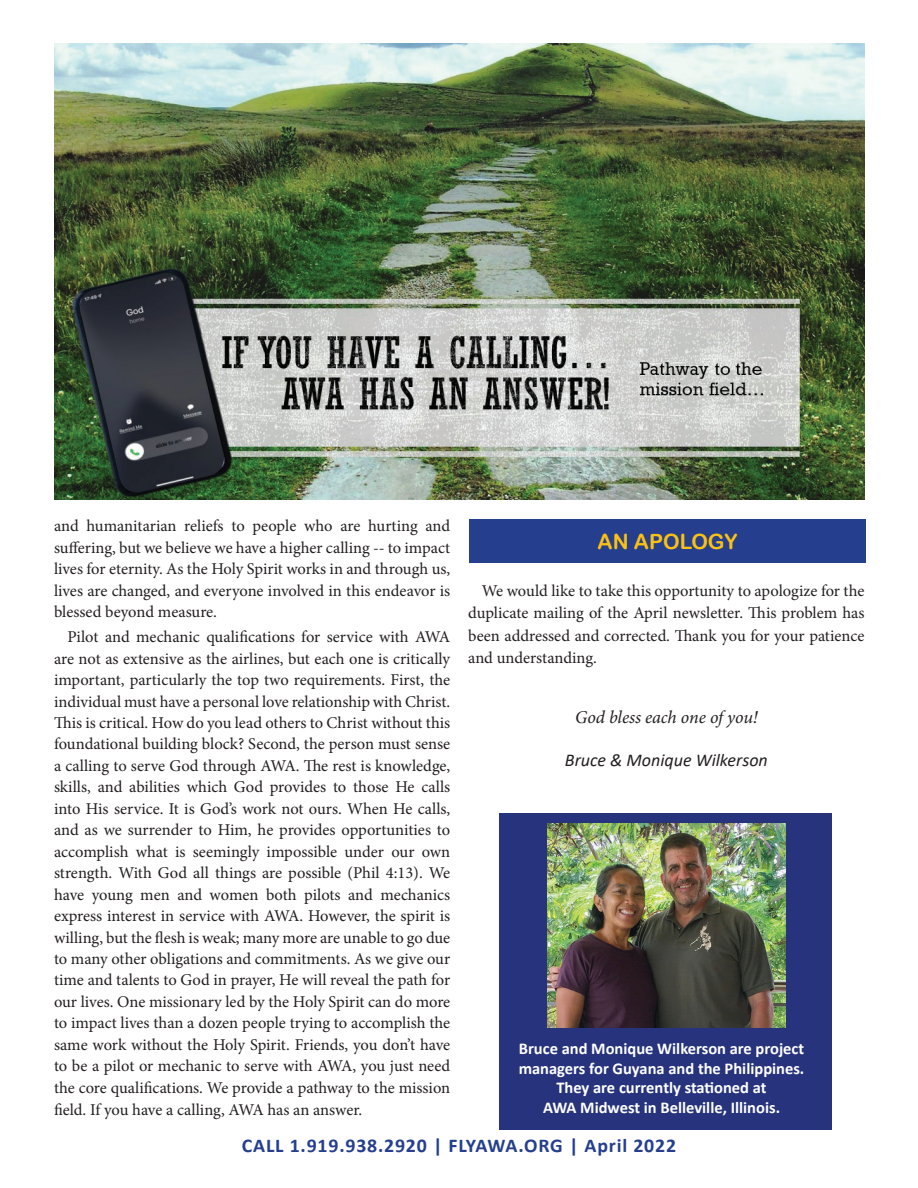
<style>
.page{position:relative;width:918px;height:1188px;background:#fff}
.page>*{position:absolute;margin:0;border:0;box-sizing:border-box;transform-origin:0 0}
.t1{font:21px "Arial Rounded MT Bold";color:#fbc112}
.t2{font:700 19.5px "Calibri";letter-spacing:.04em;color:#253f8e}
.t3{font:italic 18px "Calibri";color:#231f20}
.t4{font:italic 18px "Minion Pro";letter-spacing:-.01em;color:#231f20}
.t5{font:16.5px/21.5px "Minion Pro";letter-spacing:-.005em;color:#231f20;text-align:justify}
.t6{font:700 16.5px/19.8px "Calibri";color:#fff;text-align:center}
</style>
<div class="page">
<div style="left:499px;top:813px;width:332px;height:317px;background:#27347d"></div>
<img style="left:548px;top:824px;width:237px;height:203px">
<img style="left:54px;top:44px;width:811px;height:456px">
<div style="left:469px;top:519px;width:397px;height:44px;background:#253f8e"></div>
<p class="t5" style="left:54px;top:516px;width:398px">and humanitarian reliefs to people who are hurting and suffering, but we believe we have a higher calling -- to impact lives for eternity. As the Holy Spirit works in and through us, lives are changed, and everyone involved in this endeavor is blessed beyond measure.</p>
<p class="t5" style="left:54px;top:626px;width:398px;text-indent:13px">Pilot and mechanic qualifications for service with AWA are not as extensive as the airlines, but each one is critically important, particularly the top two requirements. First, the individual must have a personal love relationship with Christ.<br>This is critical. How do you lead others to Christ without this foundational building block? Second, the person must sense a calling to serve God through AWA. The rest is knowledge, skills, and abilities which God provides to those He calls into His service. It is God’s work not ours. When He calls, and as we surrender to Him, he provides opportunities to accomplish what is seemingly impossible under our own strength. With God all things are possible (Phil 4:13). We have young men and women both pilots and mechanics express interest in service with AWA. However, the spirit is willing, but the flesh is weak; many more are unable to go due to many other obligations and commitments. As we give our time and talents to God in prayer, He will reveal the path for our lives. One missionary led by the Holy Spirit can do more to impact lives than a dozen people trying to accomplish the same work without the Holy Spirit. Friends, you don’t have to be a pilot or mechanic to serve with AWA, you just need the core qualifications. We provide a pathway to the mission field. If you have a calling, AWA has an answer.</p>
<p class="t1" style="left:598px;top:529px;width:142px">AN APOLOGY</p>
<p class="t5" style="left:468px;top:579px;width:398px;line-height:22.5px;text-indent:13px">We would like to take this opportunity to apologize for the duplicate mailing of the April newsletter. This problem has been addressed and corrected. Thank you for your patience and understanding.</p>
<p class="t4" style="left:575px;top:705px;width:184px">God bless each one of you!</p>
<p class="t3" style="left:565px;top:747px;width:204px">Bruce &amp; Monique Wilkerson</p>
<p class="t6" style="left:519px;top:1038px;width:287px">Bruce and Monique Wilkerson are project managers for Guyana and the Philippines.<br>They are currently stationed at<br>AWA Midwest in Belleville, Illinois.</p>
<p class="t2" style="left:242px;top:1131px;width:436px">CALL 1.919.938.2920 | FLYAWA.ORG | April 2022</p>
</div>
